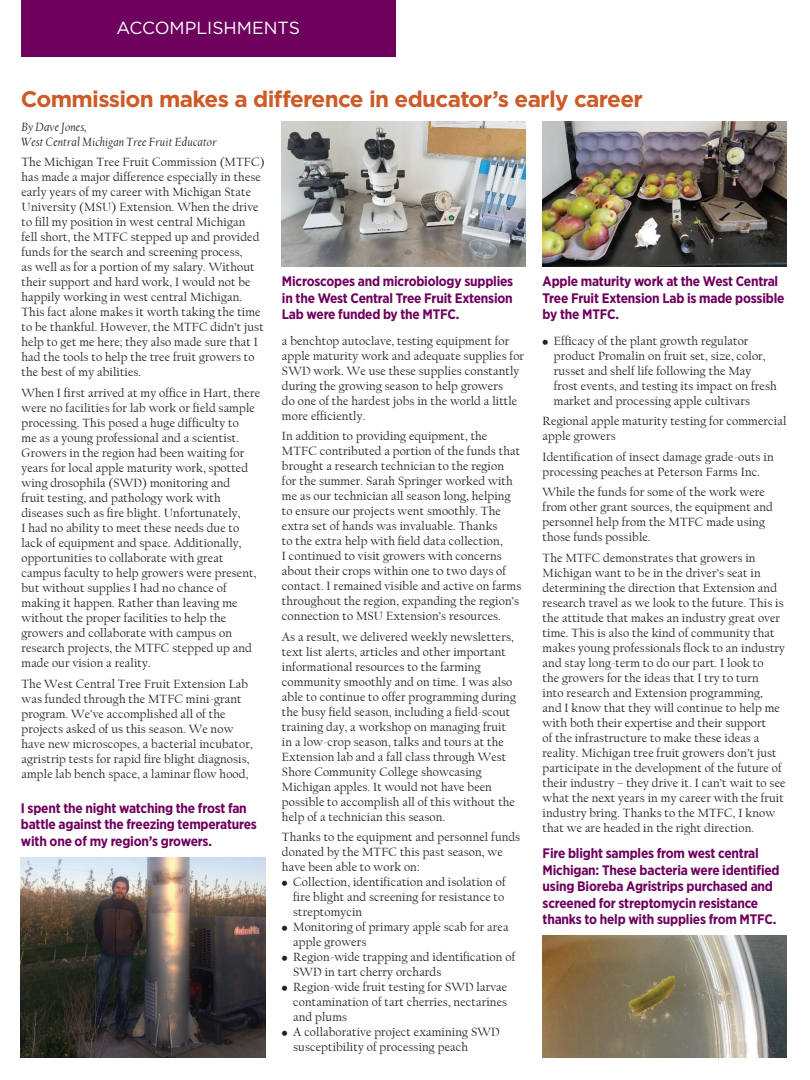
<style>
.page{position:relative;width:810px;height:1080px;background:#fff}
.page>*{position:absolute;margin:0;border:0;box-sizing:border-box;transform-origin:0 0}
.t1{font:700 22.5px "Gotham";letter-spacing:-.03em;color:#cd5a27}
.t2{font:17.5px "Gotham";color:#fff}
.t3{font:700 13.75px/16.5px "Gotham Narrow";letter-spacing:-.015em;color:#6e015e}
.t4{font:12.5px/15px "Californian FB";letter-spacing:.01em;color:#231f20}
.t5{font:italic 12.5px/15px "Californian FB";letter-spacing:.01em;color:#231f20}
</style>
<div class="page">
<div style="left:21px;top:0;width:374px;height:57px;background:#6e015e"></div>
<img style="left:542px;top:122px;width:245px;height:144px">
<img style="left:542px;top:936px;width:245px;height:121px">
<img style="left:282px;top:121px;width:244px;height:145px">
<img style="left:21px;top:858px;width:244px;height:199px">
<h2 class="t2" style="left:116px;top:17px;width:185px">ACCOMPLISHMENTS</h2>
<h1 class="t1" style="left:21px;top:84px;width:623px">Commission makes a difference in educator’s early career</h1>
<p class="t5" style="left:22px;top:119px;width:197px">By Dave Jones,<br>West Central Michigan Tree Fruit Educator</p>
<p class="t4" style="left:22px;top:155px;width:245px">The Michigan Tree Fruit Commission (MTFC) has made a major difference especially in these early years of my career with Michigan State University (MSU) Extension. When the drive to fill my position in west central Michigan fell short, the MTFC stepped up and provided funds for the search and screening process,<br>as well as for a portion of my salary. Without their support and hard work, I would not be happily working in west central Michigan.<br>This fact alone makes it worth taking the time to be thankful. However, the MTFC didn’t just help to get me here; they also made sure that I had the tools to help the tree fruit growers to the best of my abilities.</p>
<p class="t4" style="left:22px;top:386px;width:240px">When I first arrived at my office in Hart, there were no facilities for lab work or field sample processing. This posed a huge difficulty to<br>me as a young professional and a scientist.<br>Growers in the region had been waiting for years for local apple maturity work, spotted wing drosophila (SWD) monitoring and<br>fruit testing, and pathology work with diseases such as fire blight. Unfortunately,<br>I had no ability to meet these needs due to lack of equipment and space. Additionally, opportunities to collaborate with great campus faculty to help growers were present, but without supplies I had no chance of making it happen. Rather than leaving me without the proper facilities to help the growers and collaborate with campus on research projects, the MTFC stepped up and made our vision a reality.</p>
<p class="t4" style="left:22px;top:676px;width:233px">The West Central Tree Fruit Extension Lab was funded through the MTFC mini-grant program. We’ve accomplished all of the projects asked of us this season. We now have new microscopes, a bacterial incubator, agristrip tests for rapid fire blight diagnosis, ample lab bench space, a laminar flow hood,</p>
<p class="t3" style="left:282px;top:273px;width:233px;text-align:justify">Microscopes and microbiology supplies in the West Central Tree Fruit Extension Lab were funded by the MTFC.</p>
<p class="t3" style="left:543px;top:273px;width:243px">Apple maturity work at the West Central<br>Tree Fruit Extension Lab is made possible by the MTFC.</p>
<p class="t4" style="left:554px;top:333px;width:224px;text-indent:-11px">Ū Efficacy of the plant growth regulator product Promalin on fruit set, size, color, russet and shelf life following the May frost events, and testing its impact on fresh market and processing apple cultivars</p>
<p class="t4" style="left:543px;top:414px;width:245px">Regional apple maturity testing for commercial apple growers</p>
<p class="t4" style="left:543px;top:449px;width:233px">Identification of insect damage grade-outs in processing peaches at Peterson Farms Inc.</p>
<p class="t4" style="left:543px;top:485px;width:232px">While the funds for some of the work were from other grant sources, the equipment and personnel help from the MTFC made using those funds possible.</p>
<p class="t4" style="left:543px;top:551px;width:244px">The MTFC demonstrates that growers in Michigan want to be in the driver’s seat in determining the direction that Extension and research travel as we look to the future. This is the attitude that makes an industry great over time. This is also the kind of community that makes young professionals flock to an industry and stay long-term to do our part. I look to<br>the growers for the ideas that I try to turn<br>into research and Extension programming,<br>and I know that they will continue to help me with both their expertise and their support<br>of the infrastructure to make these ideas a reality. Michigan tree fruit growers don’t just participate in the development of the future of their industry – they drive it. I can’t wait to see what the next years in my career with the fruit industry bring. Thanks to the MTFC, I know that we are headed in the right direction.</p>
<p class="t4" style="left:282px;top:333px;width:244px">a benchtop autoclave, testing equipment for apple maturity work and adequate supplies for SWD work. We use these supplies constantly during the growing season to help growers<br>do one of the hardest jobs in the world a little more efficiently.</p>
<p class="t4" style="left:282px;top:429px;width:241px">In addition to providing equipment, the MTFC contributed a portion of the funds that brought a research technician to the region for the summer. Sarah Springer worked with me as our technician all season long, helping to ensure our projects went smoothly. The extra set of hands was invaluable. Thanks<br>to the extra help with field data collection,<br>I continued to visit growers with concerns about their crops within one to two days of contact. I remained visible and active on farms throughout the region, expanding the region’s connection to MSU Extension’s resources.</p>
<p class="t4" style="left:282px;top:629px;width:236px">As a result, we delivered weekly newsletters, text list alerts, articles and other important informational resources to the farming community smoothly and on time. I was also able to continue to offer programming during the busy field season, including a field-scout training day, a workshop on managing fruit in a low-crop season, talks and tours at the Extension lab and a fall class through West Shore Community College showcasing Michigan apples. It would not have been possible to accomplish all of this without the help of a technician this season.</p>
<p class="t4" style="left:282px;top:830px;width:240px">Thanks to the equipment and personnel funds donated by the MTFC this past season, we have been able to work on:<br>Ū Collection, identification and isolation of</p>
<p class="t4" style="left:293px;top:890px;width:213px">fire blight and screening for resistance to</p>
<p class="t4" style="left:293px;top:905px;width:71px">streptomycin</p>
<p class="t4" style="left:282px;top:920px;width:228px">Ū Monitoring of primary apple scab for area</p>
<p class="t4" style="left:293px;top:935px;width:75px">apple growers</p>
<p class="t4" style="left:282px;top:950px;width:235px">Ū Region-wide trapping and identification of</p>
<p class="t4" style="left:293px;top:965px;width:150px">SWD in tart cherry orchards</p>
<p class="t4" style="left:282px;top:980px;width:227px">Ū Region-wide fruit testing for SWD larvae</p>
<p class="t4" style="left:293px;top:995px;width:215px">contamination of tart cherries, nectarines</p>
<p class="t4" style="left:293px;top:1010px;width:55px">and plums</p>
<p class="t4" style="left:282px;top:1025px;width:219px">Ū A collaborative project examining SWD</p>
<p class="t4" style="left:293px;top:1040px;width:176px">susceptibility of processing peach</p>
<p class="t3" style="left:21px;top:800px;width:237px">I spent the night watching the frost fan battle against the freezing temperatures with one of my region’s growers.</p>
<p class="t3" style="left:543px;top:845px;width:238px">Fire blight samples from west central Michigan: These bacteria were identified using Bioreba Agristrips purchased and screened for streptomycin resistance thanks to help with supplies from MTFC.</p>
</div>
